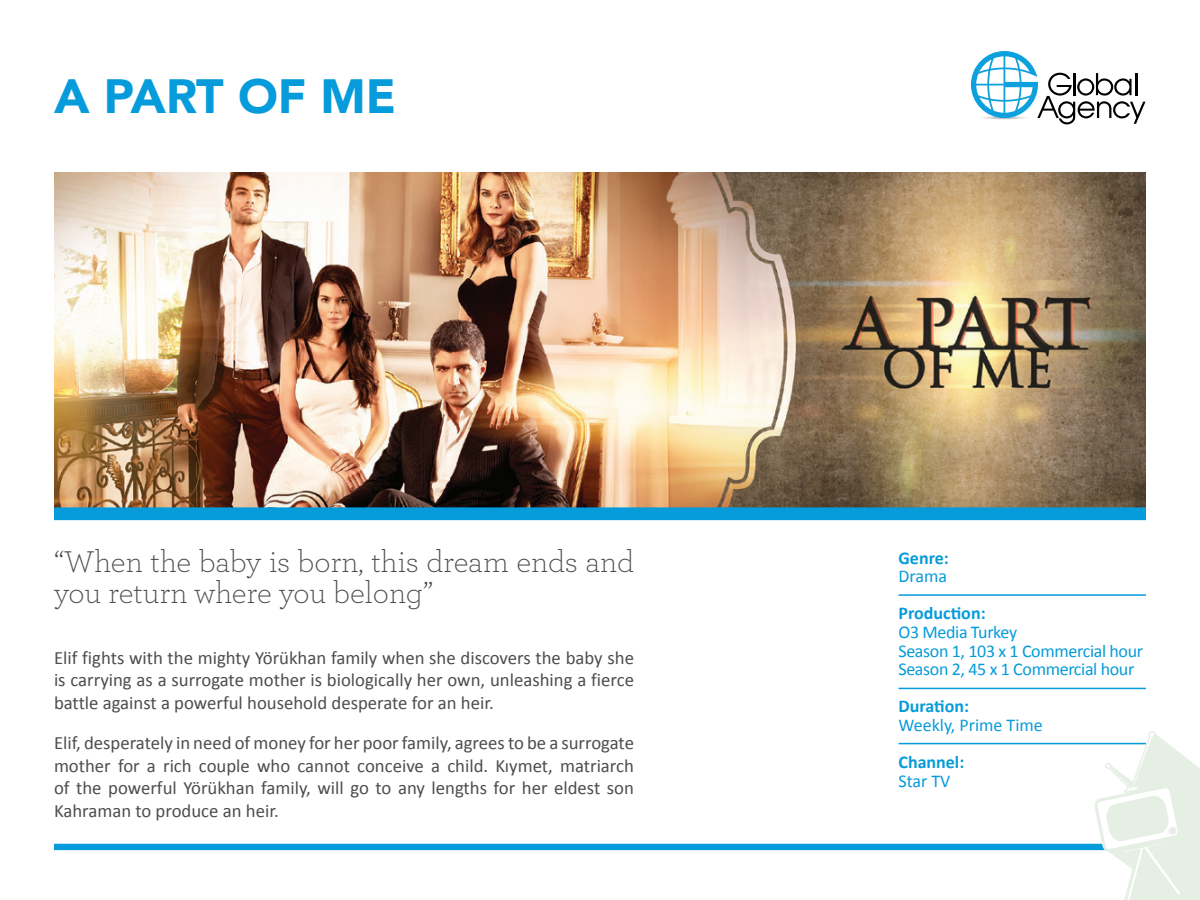
<style>
.page{position:relative;width:1200px;height:900px;background:#fff}
.page>*{position:absolute;margin:0;border:0;box-sizing:border-box;transform-origin:0 0}
.t1{font:900 48px "Avenir";color:#069bda}
.t2{font:300 31.5px/31.5px "Archer";letter-spacing:-.005em;color:#4d4d4d}
.metin{font:18.75px/22.5px "Calibri";color:#4d4d4d;text-align:justify}
.t3{font:18px "Calibri";letter-spacing:-.02em;color:#069bda}
.t4{font:700 18px "Calibri";color:#069bda}
.t5{font:18px "Calibri";color:#069bda}
</style>
<div class="page">
<div style="left:54px;top:844px;width:1092px;height:6px;background:#069bda"></div>
<img style="left:54px;top:172px;width:1092px;height:335px">
<div style="left:54px;top:507px;width:1092px;height:13px;background:#069bda"></div>
<hr style="left:898px;top:594px;width:248px;height:2px;background:#069bda">
<hr style="left:898px;top:688px;width:248px;height:1px;background:#069bda">
<hr style="left:898px;top:743px;width:248px;height:1px;background:#069bda">
<svg style="left:971px;top:51px;width:175px;height:73px"></svg>
<svg style="left:1094px;top:731px;width:106px;height:169px"></svg>
<p class="t1" style="left:54px;top:55px;width:344px">A PART OF ME</p>
<p class="t2" style="left:54px;top:544px;width:582px">“When the baby is born, this dream ends and you return where you belong”</p>
<p class="metin" style="left:54px;top:646px;width:582px">Elif fights with the mighty Yörükhan family when she discovers the baby she is carrying as a surrogate mother is biologically her own, unleashing a fierce battle against a powerful household desperate for an heir.</p>
<p class="metin" style="left:54px;top:732px;width:582px">Elif, desperately in need of money for her poor family, agrees to be a surrogate mother for a rich couple who cannot conceive a child. Kıymet, matriarch of the powerful Yörükhan family, will go to any lengths for her eldest son Kahraman to produce an heir.</p>
<p class="t4" style="left:898px;top:546px;width:52px">Genre:</p>
<p class="t3" style="left:898px;top:565px;width:50px">Drama</p>
<p class="t4" style="left:898px;top:602px;width:89px">Production:</p>
<p class="t3" style="left:898px;top:621px;width:120px">O3 Media Turkey</p>
<p class="t3" style="left:898px;top:639px;width:246px">Season 1, 103 x 1 Commercial hour</p>
<p class="t3" style="left:898px;top:658px;width:237px">Season 2, 45 x 1 Commercial hour</p>
<p class="t4" style="left:898px;top:695px;width:72px">Duration:</p>
<p class="t5" style="left:898px;top:714px;width:146px">Weekly, Prime Time</p>
<p class="t4" style="left:898px;top:751px;width:67px">Channel:</p>
<p class="t3" style="left:898px;top:769px;width:54px">Star TV</p>
</div>
